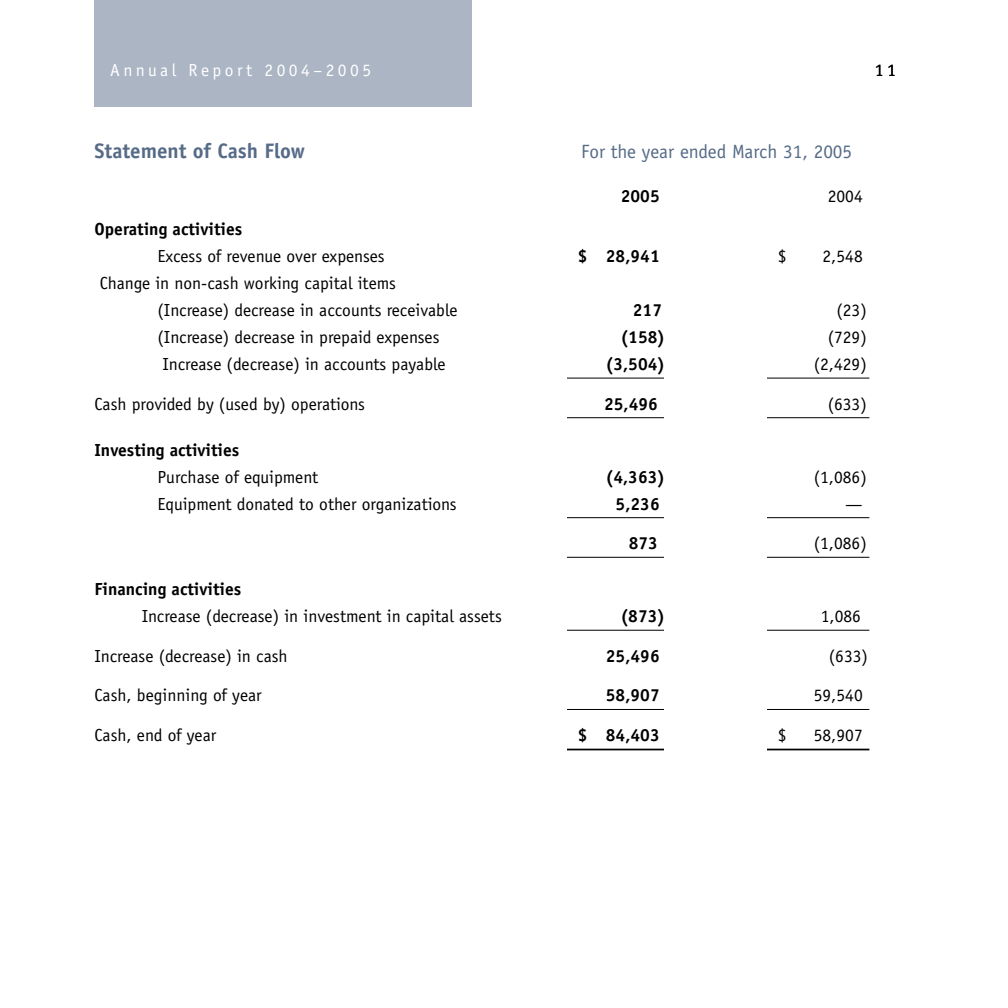
<style>
.page{position:relative;width:1008px;height:1008px;background:#fff}
.page>*{position:absolute;margin:0;border:0;box-sizing:border-box;transform-origin:0 0}
.financials_title{font:700 21px "Officina Sans";color:#566b87}
.financials_title-2{font:19.25px "Officina Sans";color:#566b87}
.financials_with_rule_bracket{font:17.5px "Officina Sans";color:#000}
.financials_body_with_bracket{font:17.5px "Officina Sans";color:#000}
.financials_body{font:17.5px "Officina Sans";color:#000}
.financials_with_rule{font:17.5px "Officina Sans";color:#000}
.financials_subhead{font:700 17.5px "Officina Sans";color:#000}
.financials_double_indent{font:17.5px "Officina Sans";color:#000}
.financials_with_rule_bracket-2{font:700 17.5px "Officina Sans";color:#000}
.financials_with_heavy_rule{font:17.5px "Officina Sans";color:#000}
.t1{font:17.5px "Officina Sans";letter-spacing:.2em;color:#fff}
.financials_body_with_bracket-2{font:700 17.5px "Officina Sans";color:#000}
.financials_with_rule-2{font:700 17.5px "Officina Sans";color:#000}
.financials_body-2{font:700 17.5px "Officina Sans";color:#000}
.financials_double_indent-2{font:700 17.5px "Officina Sans";color:#000}
.financials_with_heavy_rule-2{font:700 17.5px "Officina Sans";color:#000}
</style>
<div class="page">
<hr style="left:567px;top:378px;width:302px;height:1px;background:#000">
<hr style="left:567px;top:417px;width:302px;height:1px;background:#000">
<hr style="left:567px;top:517px;width:302px;height:1px;background:#000">
<hr style="left:567px;top:557px;width:302px;height:1px;background:#000">
<hr style="left:567px;top:630px;width:302px;height:1px;background:#000">
<hr style="left:567px;top:709px;width:302px;height:1px;background:#000">
<hr style="left:567px;top:749px;width:302px;height:1px;background:#000">
<div style="left:664px;top:354px;width:103px;height:402px;background:#fff"></div>
<div style="left:94px;top:0;width:378px;height:107px;background:#abb5c3"></div>
<p class="t1" style="left:110px;top:60px;width:263px">Annual Report 2004–2005</p>
<p class="financials_with_rule_bracket" style="left:875px;top:60px;width:22px">11</p>
<p class="financials_title" style="left:94px;top:138px;width:212px">Statement of Cash Flow</p>
<p class="financials_title-2" style="left:581px;top:141px;width:272px">For the year ended March 31, 2005</p>
<p class="financials_body-2" style="left:621px;top:185px;width:40px">2005</p>
<p class="financials_body" style="left:828px;top:186px;width:36px">2004</p>
<p class="financials_subhead" style="left:94px;top:218px;width:149px">Operating activities</p>
<p class="financials_double_indent" style="left:158px;top:246px;width:229px">Excess of revenue over expenses</p>
<p class="financials_double_indent-2" style="left:578px;top:245px;width:83px">$ 28,941</p>
<p class="financials_double_indent" style="left:778px;top:246px;width:10px">$</p>
<p class="financials_double_indent" style="left:823px;top:246px;width:42px">2,548</p>
<p class="financials_body" style="left:100px;top:273px;width:298px">Change in non-cash working capital items</p>
<p class="financials_body_with_bracket" style="left:158px;top:300px;width:302px">(Increase) decrease in accounts receivable</p>
<p class="financials_body_with_bracket-2" style="left:633px;top:299px;width:31px">217</p>
<p class="financials_body_with_bracket" style="left:836px;top:300px;width:32px">(23)</p>
<p class="financials_body_with_bracket" style="left:158px;top:327px;width:284px">(Increase) decrease in prepaid expenses</p>
<p class="financials_body_with_bracket-2" style="left:621px;top:326px;width:46px">(158)</p>
<p class="financials_body_with_bracket" style="left:828px;top:327px;width:41px">(729)</p>
<p class="financials_with_rule_bracket" style="left:162px;top:354px;width:285px">Increase (decrease) in accounts payable</p>
<p class="financials_with_rule_bracket-2" style="left:606px;top:353px;width:61px">(3,504)</p>
<p class="financials_with_rule_bracket" style="left:814px;top:354px;width:55px">(2,429)</p>
<p class="financials_with_rule_bracket" style="left:94px;top:394px;width:272px">Cash provided by (used by) operations</p>
<p class="financials_with_rule_bracket-2" style="left:604px;top:393px;width:55px">25,496</p>
<p class="financials_with_rule_bracket" style="left:828px;top:394px;width:41px">(633)</p>
<p class="financials_subhead" style="left:94px;top:439px;width:146px">Investing activities</p>
<p class="financials_body_with_bracket" style="left:158px;top:467px;width:162px">Purchase of equipment</p>
<p class="financials_body_with_bracket-2" style="left:606px;top:466px;width:61px">(4,363)</p>
<p class="financials_body_with_bracket" style="left:814px;top:467px;width:55px">(1,086)</p>
<p class="financials_with_rule" style="left:158px;top:494px;width:301px">Equipment donated to other organizations</p>
<p class="financials_with_rule-2" style="left:616px;top:493px;width:46px">5,236</p>
<p class="financials_with_rule" style="left:845px;top:494px;width:19px">—</p>
<p class="financials_with_rule_bracket-2" style="left:629px;top:532px;width:31px">873</p>
<p class="financials_with_rule_bracket" style="left:814px;top:533px;width:55px">(1,086)</p>
<p class="financials_subhead" style="left:94px;top:578px;width:148px">Financing activities</p>
<p class="financials_with_rule_bracket" style="left:142px;top:606px;width:362px">Increase (decrease) in investment in capital assets</p>
<p class="financials_with_rule_bracket-2" style="left:621px;top:605px;width:46px">(873)</p>
<p class="financials_with_rule_bracket" style="left:821px;top:606px;width:42px">1,086</p>
<p class="financials_body" style="left:94px;top:646px;width:195px">Increase (decrease) in cash</p>
<p class="financials_body-2" style="left:606px;top:645px;width:55px">25,496</p>
<p class="financials_body" style="left:829px;top:646px;width:41px">(633)</p>
<p class="financials_with_rule" style="left:94px;top:685px;width:169px">Cash, beginning of year</p>
<p class="financials_with_rule-2" style="left:606px;top:685px;width:55px">58,907</p>
<p class="financials_with_rule" style="left:814px;top:685px;width:50px">59,540</p>
<p class="financials_with_heavy_rule" style="left:94px;top:725px;width:123px">Cash, end of year</p>
<p class="financials_with_heavy_rule-2" style="left:578px;top:724px;width:83px">$ 84,403</p>
<p class="financials_with_heavy_rule" style="left:778px;top:725px;width:10px">$</p>
<p class="financials_with_heavy_rule" style="left:814px;top:725px;width:50px">58,907</p>
</div>
